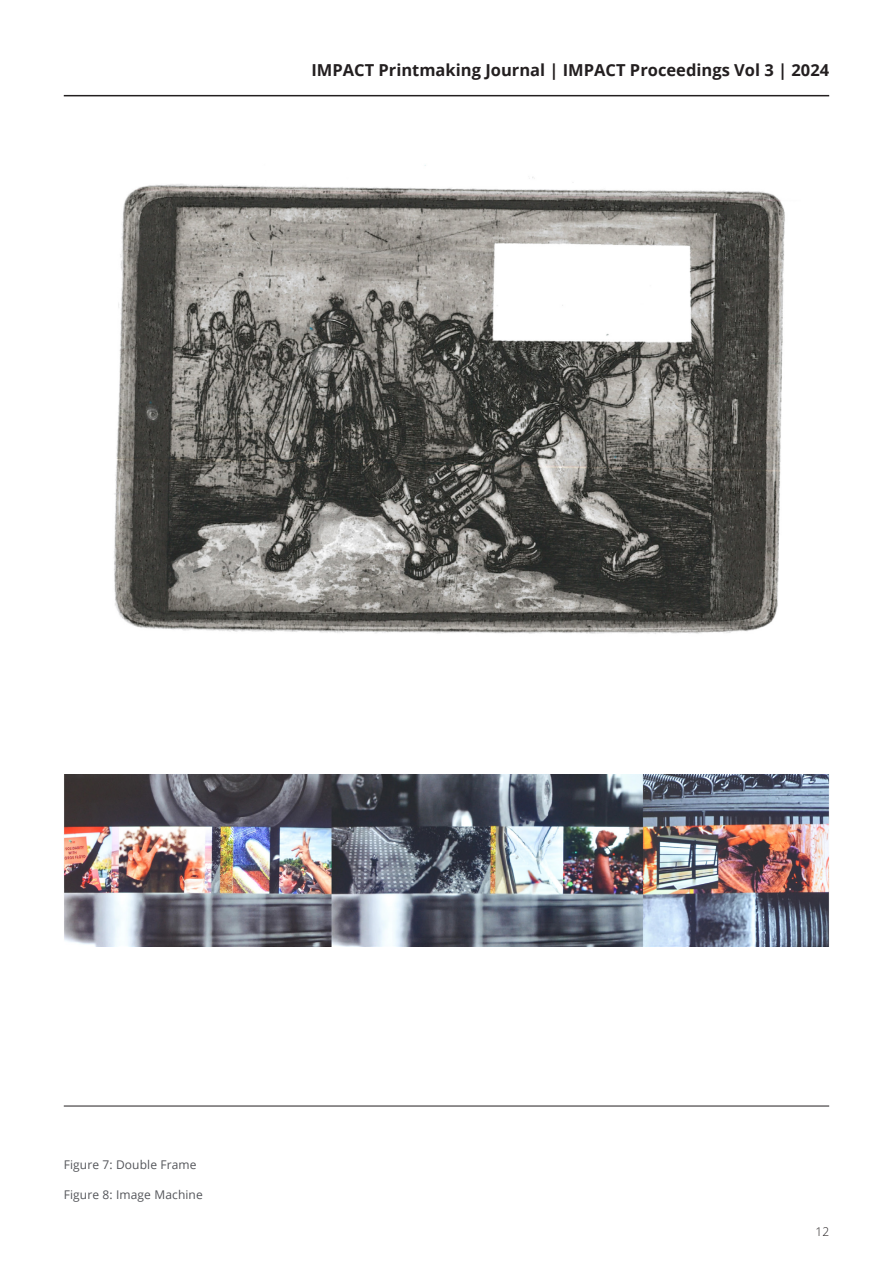
<style>
.page{position:relative;width:893px;height:1263px;background:#fff}
.page>*{position:absolute;margin:0;border:0;box-sizing:border-box;transform-origin:0 0}
.t1{font:700 16.5px "Open Sans";color:#231f20}
.t2{font:12px "Open Sans";letter-spacing:.01em;color:#54555a}
.t3{font:300 12px "Open Sans";color:#231f20}
</style>
<div class="page">
<hr style="left:64px;top:95px;width:765px;height:1px;background:#231f20">
<hr style="left:64px;top:1106px;width:765px;height:1px;background:#231f20">
<img style="left:113px;top:165px;width:672px;height:469px">
<img style="left:64px;top:774px;width:765px;height:172px">
<p class="t1" style="left:311px;top:59px;width:519px">IMPACT Printmaking Journal | IMPACT Proceedings Vol 3 | 2024</p>
<p class="t2" style="left:64px;top:1156px;width:134px">Figure 7: Double Frame</p>
<p class="t2" style="left:64px;top:1186px;width:141px">Figure 8: Image Machine</p>
<p class="t3" style="left:815px;top:1223px;width:15px">12</p>
</div>
